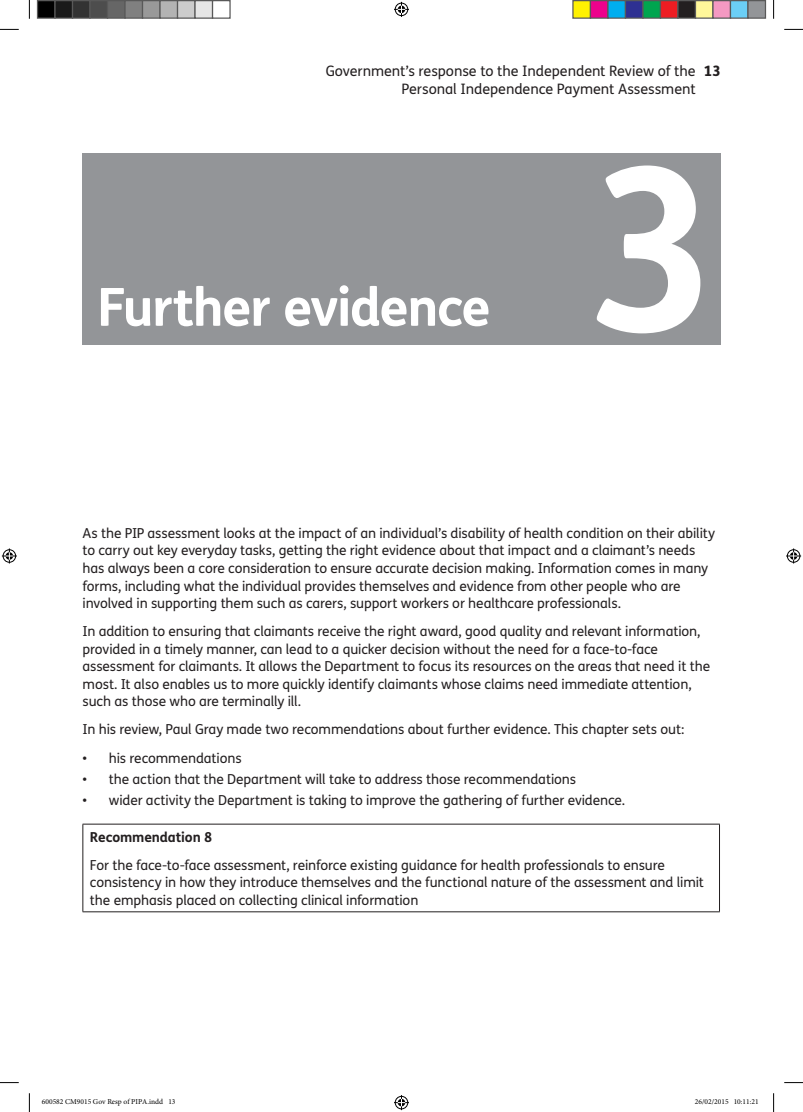
<style>
.page{position:relative;width:803px;height:1112px;background:#fff}
.page>*{position:absolute;margin:0;border:0;box-sizing:border-box;transform-origin:0 0}
.t1{font:700 226.75px "FS Me";color:#fff}
.t2{font:700 52.5px "FS Me";letter-spacing:-.025em;color:#fff}
.t3{font:14.38px/18.1px "FS Me";letter-spacing:-.005em;color:#231f20}
.t4{font:13.75px/17.5px "FS Me";letter-spacing:-.01em;color:#231f20}
.t5{font:700 13.75px "FS Me";letter-spacing:-.01em;color:#231f20}
.t6{font:7.5px "Minion Pro";color:#000}
.s1{font-weight:800}
</style>
<div class="page">
<hr style="left:83px;top:823px;width:637px;height:1px;background:#231f20">
<hr style="left:83px;top:824px;width:1px;height:87px;background:#231f20">
<hr style="left:719px;top:824px;width:1px;height:87px;background:#231f20">
<hr style="left:83px;top:911px;width:637px;height:1px;background:#231f20">
<div style="left:83px;top:153px;width:638px;height:192px;background:#939598"></div>
<svg style="left:0;top:29px;width:19px;height:1px"></svg>
<svg style="left:784px;top:29px;width:19px;height:1px"></svg>
<svg style="left:0;top:1082px;width:19px;height:1px"></svg>
<svg style="left:784px;top:1082px;width:19px;height:1px"></svg>
<svg style="left:29px;top:0;width:1px;height:19px"></svg>
<svg style="left:29px;top:1093px;width:1px;height:18px"></svg>
<svg style="left:773px;top:0;width:1px;height:19px"></svg>
<svg style="left:773px;top:1093px;width:1px;height:18px"></svg>
<svg style="left:394px;top:2px;width:15px;height:15px"></svg>
<svg style="left:394px;top:1095px;width:15px;height:14px"></svg>
<svg style="left:2px;top:548px;width:15px;height:15px"></svg>
<svg style="left:786px;top:548px;width:15px;height:15px"></svg>
<div style="left:38px;top:1px;width:17px;height:17px;background:#000"></div>
<div style="left:37px;top:0;width:19px;height:19px;border:1px solid #595959"></div>
<div style="left:55px;top:1px;width:18px;height:17px;background:#1a1a1a"></div>
<div style="left:54px;top:0;width:19px;height:19px;border:1px solid #595959"></div>
<div style="left:73px;top:1px;width:17px;height:17px;background:#333"></div>
<div style="left:72px;top:0;width:19px;height:19px;border:1px solid #595959"></div>
<div style="left:90px;top:1px;width:18px;height:17px;background:#4d4d4d"></div>
<div style="left:89px;top:0;width:19px;height:19px;border:1px solid #595959"></div>
<div style="left:108px;top:1px;width:17px;height:17px;background:#666"></div>
<div style="left:107px;top:0;width:19px;height:19px;border:1px solid #595959"></div>
<div style="left:125px;top:1px;width:18px;height:17px;background:#808080"></div>
<div style="left:124px;top:0;width:19px;height:19px;border:1px solid #595959"></div>
<div style="left:143px;top:1px;width:17px;height:17px;background:#999"></div>
<div style="left:142px;top:0;width:19px;height:19px;border:1px solid #595959"></div>
<div style="left:160px;top:1px;width:18px;height:17px;background:#b3b3b3"></div>
<div style="left:159px;top:0;width:19px;height:19px;border:1px solid #595959"></div>
<div style="left:178px;top:1px;width:17px;height:17px;background:#ccc"></div>
<div style="left:177px;top:0;width:19px;height:19px;border:1px solid #595959"></div>
<div style="left:195px;top:1px;width:18px;height:17px;background:#e6e6e6"></div>
<div style="left:194px;top:0;width:19px;height:19px;border:1px solid #595959"></div>
<div style="left:212px;top:0;width:19px;height:19px;border:1px solid #595959"></div>
<div style="left:573px;top:1px;width:17px;height:17px;background:#fff101"></div>
<div style="left:572px;top:0;width:19px;height:19px;border:1px solid #595959"></div>
<div style="left:590px;top:1px;width:18px;height:17px;background:#ed028c"></div>
<div style="left:590px;top:0;width:18px;height:19px;border:1px solid #595959"></div>
<div style="left:608px;top:1px;width:17px;height:17px;background:#00aeef"></div>
<div style="left:607px;top:0;width:19px;height:19px;border:1px solid #595959"></div>
<div style="left:625px;top:1px;width:18px;height:17px;background:#2e3092"></div>
<div style="left:625px;top:0;width:18px;height:19px;border:1px solid #595959"></div>
<div style="left:643px;top:1px;width:17px;height:17px;background:#00a54f"></div>
<div style="left:642px;top:0;width:19px;height:19px;border:1px solid #595959"></div>
<div style="left:660px;top:1px;width:18px;height:17px;background:#ee1d23"></div>
<div style="left:660px;top:0;width:18px;height:19px;border:1px solid #595959"></div>
<div style="left:678px;top:1px;width:17px;height:17px;background:#231f20"></div>
<div style="left:677px;top:0;width:19px;height:19px;border:1px solid #595959"></div>
<div style="left:695px;top:1px;width:18px;height:17px;background:#fff79a"></div>
<div style="left:695px;top:0;width:18px;height:19px;border:1px solid #595959"></div>
<div style="left:713px;top:1px;width:17px;height:17px;background:#f499c2"></div>
<div style="left:712px;top:0;width:19px;height:19px;border:1px solid #595959"></div>
<div style="left:730px;top:1px;width:18px;height:17px;background:#6bcff6"></div>
<div style="left:730px;top:0;width:18px;height:19px;border:1px solid #595959"></div>
<div style="left:748px;top:1px;width:17px;height:17px;background:#939598"></div>
<div style="left:747px;top:0;width:19px;height:19px;border:1px solid #595959"></div>
<p class="t3" style="left:401px;top:61px;width:320px;text-indent:-76px">Government’s response to the Independent Review of the <span class="s1">13<br></span>Personal Independence Payment Assessment</p>
<h2 class="t2" style="left:97px;top:266px;width:395px">Further evidence</h2>
<h1 class="t1" style="left:586px;top:75px;width:135px">3</h1>
<p class="t4" style="left:83px;top:524px;width:634px">As the PIP assessment looks at the impact of an individual’s disability of health condition on their ability to carry out key everyday tasks, getting the right evidence about that impact and a claimant’s needs has always been a core consideration to ensure accurate decision making. Information comes in many forms, including what the individual provides themselves and evidence from other people who are involved in supporting them such as carers, support workers or healthcare professionals.</p>
<p class="t4" style="left:83px;top:622px;width:629px">In addition to ensuring that claimants receive the right award, good quality and relevant information, provided in a timely manner, can lead to a quicker decision without the need for a face-to-face assessment for claimants. It allows the Department to focus its resources on the areas that need it the most. It also enables us to more quickly identify claimants whose claims need immediate attention, such as those who are terminally ill.</p>
<p class="t4" style="left:83px;top:720px;width:603px">In his review, Paul Gray made two recommendations about further evidence. This chapter sets out:</p>
<p class="t4" style="left:83px;top:748px;width:161px">• his recommendations</p>
<p class="t4" style="left:83px;top:769px;width:495px">• the action that the Department will take to address those recommendations</p>
<p class="t4" style="left:83px;top:790px;width:544px">• wider activity the Department is taking to improve the gathering of further evidence.</p>
<p class="t5" style="left:90px;top:825px;width:124px">Recommendation 8</p>
<p class="t4" style="left:90px;top:855px;width:616px">For the face-to-face assessment, reinforce existing guidance for health professionals to ensure consistency in how they introduce themselves and the functional nature of the assessment and limit the emphasis placed on collecting clinical information</p>
<p class="t6" style="left:42px;top:1096px;width:135px">600582 CM9015 Gov Resp of PIPA.indd 13</p>
<p class="t6" style="left:695px;top:1096px;width:65px">26/02/2015 10:11:21</p>
</div>
